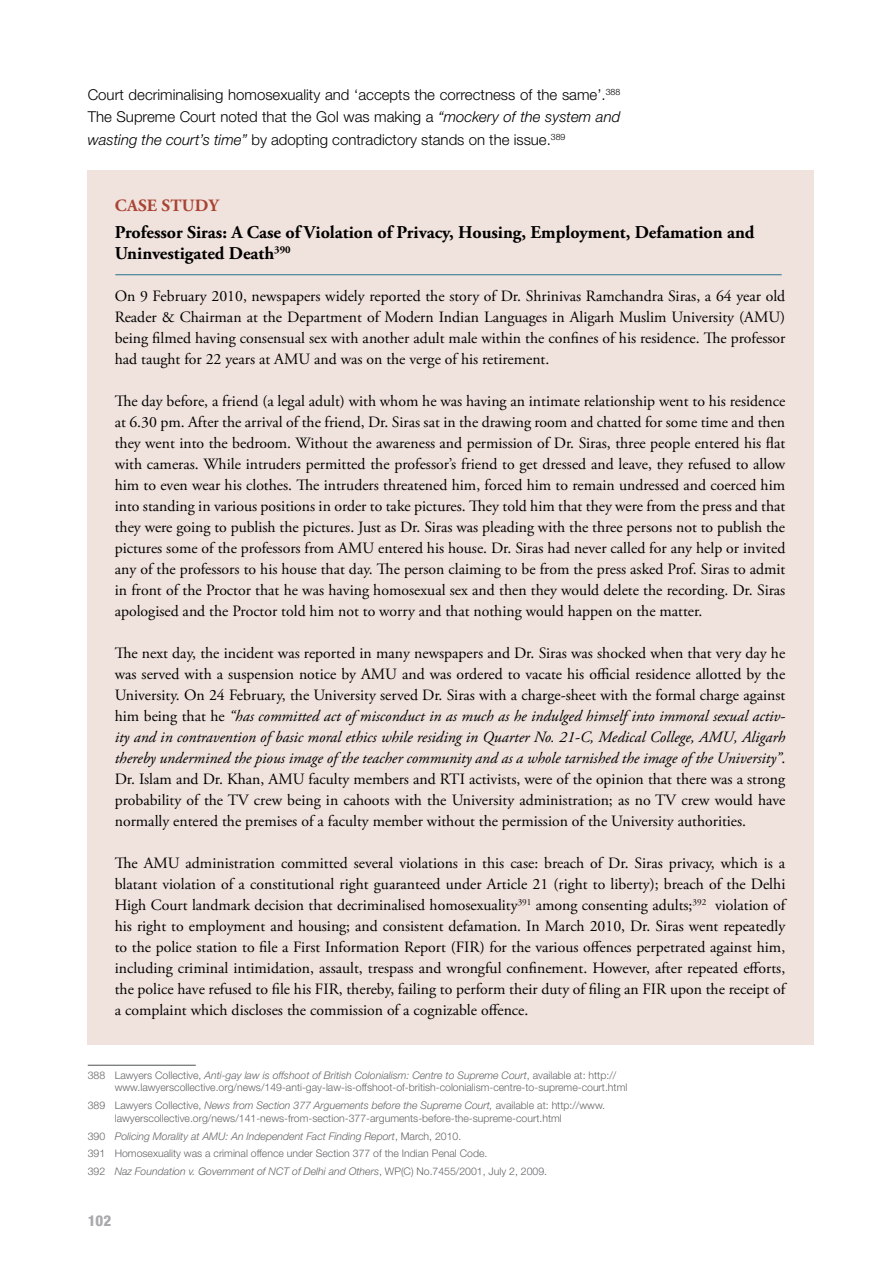
<style>
.page{position:relative;width:893px;height:1263px;background:#fff}
.page>*{position:absolute;margin:0;border:0;box-sizing:border-box;transform-origin:0 0}
.t1{font:700 18px/21px "Adobe Garamond Pro";color:#000}
.t2{font:700 17.25px "Adobe Garamond Pro";letter-spacing:.015em;color:#a84434}
.t3{font:15.75px/21px "Adobe Garamond Pro";color:#000;text-align:justify}
.t4{font:300 15px/22.5px "Helvetica Neue";color:#000;text-align:justify}
.t5{font:800 condensed 15px "Helvetica Neue";color:#a7a9ac}
.t6{font:300 10.5px/12.6px "Helvetica Neue";color:#636466}
.s1{font-style:italic}
</style>
<div class="page">
<div style="left:88px;top:170px;width:726px;height:875px;background:#f0e2dc"></div>
<hr style="left:88px;top:1065px;width:108px;height:1px;background:#636466">
<hr style="left:115px;top:274px;width:667px;height:1px;background:#3c8197">
<p class="t4" style="left:88px;top:83px;width:534px">Court decriminalising homosexuality and ‘accepts the correctness of the same’.<sup>388<br></sup>The Supreme Court noted that the GoI was making a <span class="s1">“mockery of the system and wasting the court’s time”</span> by adopting contradictory stands on the issue.<sup>389</sup></p>
<p class="t2" style="left:115px;top:195px;width:105px">Case Study</p>
<p class="t1" style="left:115px;top:222px;width:641px">Professor Siras: A Case of Violation of Privacy, Housing, Employment, Defamation and<br>Uninvestigated Death<sup>390</sup></p>
<p class="t3" style="left:115px;top:286px;width:672px">On 9 February 2010, newspapers widely reported the story of Dr. Shrinivas Ramchandra Siras, a 64 year old Reader &amp; Chairman at the Department of Modern Indian Languages in Aligarh Muslim University (AMU) being filmed having consensual sex with another adult male within the confines of his residence. The professor had taught for 22 years at AMU and was on the verge of his retirement.</p>
<p class="t3" style="left:115px;top:391px;width:672px">The day before, a friend (a legal adult) with whom he was having an intimate relationship went to his residence at 6.30 pm. After the arrival of the friend, Dr. Siras sat in the drawing room and chatted for some time and then they went into the bedroom. Without the awareness and permission of Dr. Siras, three people entered his flat with cameras. While intruders permitted the professor’s friend to get dressed and leave, they refused to allow him to even wear his clothes. The intruders threatened him, forced him to remain undressed and coerced him into standing in various positions in order to take pictures. They told him that they were from the press and that they were going to publish the pictures. Just as Dr. Siras was pleading with the three persons not to publish the pictures some of the professors from AMU entered his house. Dr. Siras had never called for any help or invited any of the professors to his house that day. The person claiming to be from the press asked Prof. Siras to admit in front of the Proctor that he was having homosexual sex and then they would delete the recording. Dr. Siras apologised and the Proctor told him not to worry and that nothing would happen on the matter.</p>
<p class="t3" style="left:115px;top:643px;width:672px">The next day, the incident was reported in many newspapers and Dr. Siras was shocked when that very day he was served with a suspension notice by AMU and was ordered to vacate his official residence allotted by the University. On 24 February, the University served Dr. Siras with a charge-sheet with the formal charge against him being that he <span class="s1">“has committed act of misconduct in as much as he indulged himself into immoral sexual activ&shy;ity and in contravention of basic moral ethics while residing in Quarter No. 21-C, Medical College, AMU, Aligarh thereby undermined the pious image of the teacher community and as a whole tarnished the image of the University”</span>.<br>Dr. Islam and Dr. Khan, AMU faculty members and RTI activists, were of the opinion that there was a strong probability of the TV crew being in cahoots with the University administration; as no TV crew would have normally entered the premises of a faculty member without the permission of the University authorities.</p>
<p class="t3" style="left:115px;top:853px;width:672px">The AMU administration committed several violations in this case: breach of Dr. Siras privacy, which is a blatant violation of a constitutional right guaranteed under Article 21 (right to liberty); breach of the Delhi High Court landmark decision that decriminalised homosexuality<sup>391</sup> among consenting adults;<sup>392</sup> violation of his right to employment and housing; and consistent defamation. In March 2010, Dr. Siras went repeatedly to the police station to file a First Information Report (FIR) for the various offences perpetrated against him, including criminal intimidation, assault, trespass and wrongful confinement. However, after repeated efforts, the police have refused to file his FIR, thereby, failing to perform their duty of filing an FIR upon the receipt of a complaint which discloses the commission of a cognizable offence.</p>
<p class="t6" style="left:115px;top:1068px;width:514px;text-indent:-27px">388 Lawyers Collective, <span class="s1">Anti-gay law is offshoot of British Colonialism: Centre to Supreme Court</span>, available at: http:// www.lawyerscollective.org/news/149-anti-gay-law-is-offshoot-of-british-colonialism-centre-to-supreme-court.html</p>
<p class="t6" style="left:115px;top:1099px;width:492px;text-indent:-27px">389 Lawyers Collective, <span class="s1">News from Section 377 Arguements before the Supreme Court,</span> available at: http://www. lawyerscollective.org/news/141-news-from-section-377-arguments-before-the-supreme-court.html</p>
<p class="t6" style="left:88px;top:1127px;width:461px;line-height:17.9px">390 <span class="s1">Policing Morality at AMU: An Independent Fact Finding Report</span>, March, 2010.<br>391 Homosexuality was a criminal offence under Section 377 of the Indian Penal Code.<br>392 <span class="s1">Naz Foundation v. Government of NCT of Delhi and Others</span>, WP(C) No.7455/2001, July 2, 2009.</p>
<p class="t5" style="left:88px;top:1211px;width:25px">102</p>
</div>
